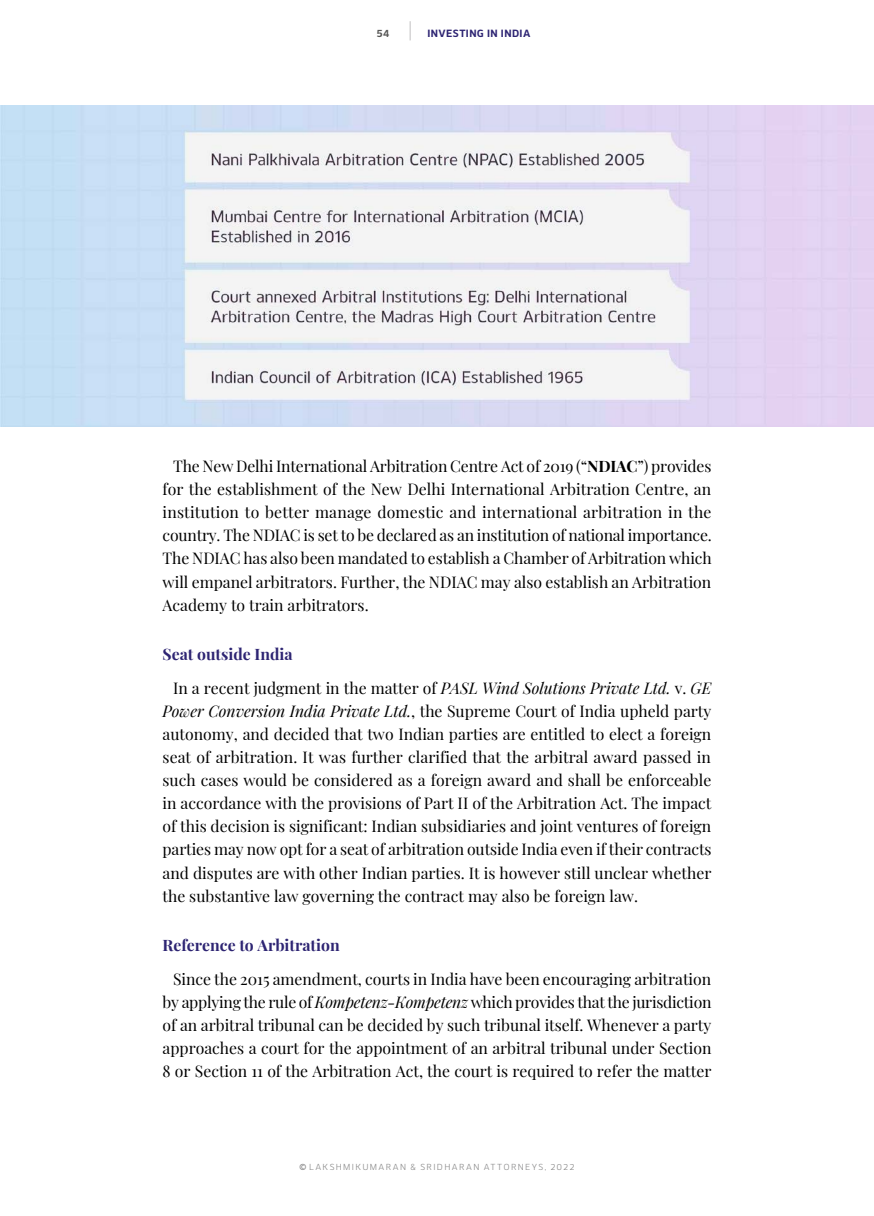
<style>
.page{position:relative;width:874px;height:1216px;background:#fff}
.page>*{position:absolute;margin:0;border:0;box-sizing:border-box;transform-origin:0 0}
.t1{font:15.75px/23.1px "Playfair Display";color:#000;text-align:justify}
.t2{font:700 15.75px "Playfair Display";color:#2e2573}
.t3{font:700 10.5px "Kobern";letter-spacing:.04em;color:#2e2573}
.t4{font:8.75px "Kobern";letter-spacing:.15em;color:#878787}
.s1{color:#575756}
.s2{font-weight:100;font-size:21px;color:#494849}
.s3{font-weight:700}
.s4{font-weight:700;color:#2e2573}
.s5{font-style:italic}
.s6{font-weight:700;color:#8a8a8b}
.s7{color:#89898a}
</style>
<div class="page">
<img style="left:0;top:105px;width:873px;height:321px">
<p class="t3" style="left:376px;top:26px;width:155px"><span class="s1">54</span> <span class="s2">|</span> INVESTING IN INDIA</p>
<p class="t1" style="left:162px;top:453px;width:550px;text-indent:11px">The New Delhi International Arbitration Centre Act of 2019 (“<span class="s3">NDIAC</span>”) provides for the establishment of the New Delhi International Arbitration Centre, an institution to better manage domestic and international arbitration in the country. The NDIAC is set to be declared as an institution of national importance.<br>The NDIAC has also been mandated to establish a Chamber of Arbitration which will empanel arbitrators. Further, the NDIAC may also establish an Arbitration Academy to train arbitrators.</p>
<p class="t1" style="left:173px;top:636px;width:539px;line-height:33.6px;text-indent:-11px"><span class="s4">Seat outside India<br></span>In a recent judgment in the matter of <span class="s5">PASL Wind Solutions Private Ltd.</span> v. <span class="s5">GE</span></p>
<p class="t1" style="left:162px;top:698px;width:550px"><span class="s5">Power Conversion India Private Ltd.</span>, the Supreme Court of India upheld party autonomy, and decided that two Indian parties are entitled to elect a foreign seat of arbitration. It was further clarified that the arbitral award passed in such cases would be considered as a foreign award and shall be enforceable in accordance with the provisions of Part II of the Arbitration Act. The impact of this decision is significant: Indian subsidiaries and joint ventures of foreign parties may now opt for a seat of arbitration outside India even if their contracts and disputes are with other Indian parties. It is however still unclear whether the substantive law governing the contract may also be foreign law.</p>
<p class="t2" style="left:162px;top:932px;width:178px">Reference to Arbitration</p>
<p class="t1" style="left:162px;top:965px;width:550px;text-indent:11px">Since the 2015 amendment, courts in India have been encouraging arbitration by applying the rule of <span class="s5">Kompetenz-Kompetenz</span> which provides that the jurisdiction of an arbitral tribunal can be decided by such tribunal itself. Whenever a party approaches a court for the appointment of an arbitral tribunal under Section 8 or Section 11 of the Arbitration Act, the court is required to refer the matter</p>
<p class="t4" style="left:299px;top:1160px;width:276px"><span class="s6">©</span> LAKSHMIKUMARAN &amp; SRIDHARAN <span class="s7">ATTORNEYS</span>, 2022</p>
</div>
